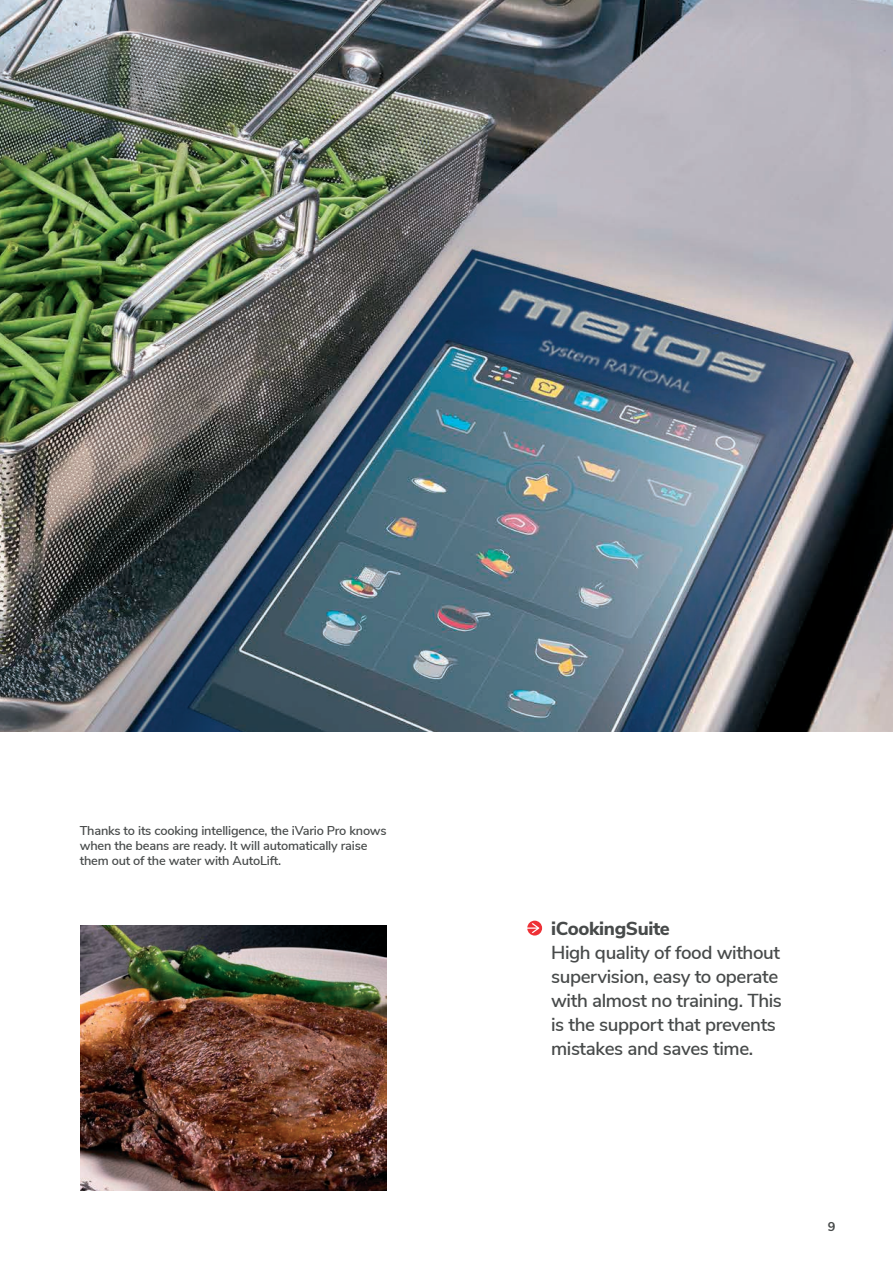
<style>
.page{position:relative;width:893px;height:1263px;background:#fff}
.page>*{position:absolute;margin:0;border:0;box-sizing:border-box;transform-origin:0 0}
.t1{font:600 18.75px/24px "Nunito Sans";letter-spacing:-.02em;color:#474a4a}
.t2{font:800 18.75px "Nunito Sans";letter-spacing:-.02em;color:#474a4a}
.t3{font:600 12.75px/15px "Nunito Sans";letter-spacing:-.015em;color:#474a4a}
.t4{font:700 12.75px "Nunito Sans";color:#474a4a}
</style>
<div class="page">
<img style="left:1px;top:0;width:892px;height:731px">
<hr style="left:0;top:0;width:1px;height:731px;background:#3e4b4c">
<img style="left:81px;top:925px;width:306px;height:266px">
<svg style="left:527px;top:921px;width:15px;height:14px"></svg>
<p class="t3" style="left:80px;top:822px;width:308px">Thanks to its cooking intelligence, the iVario Pro knows when the beans are ready. It will automatically raise them out of the water with AutoLift.</p>
<h1 class="t2" style="left:551px;top:915px;width:120px">iCookingSuite</h1>
<h1 class="t1" style="left:551px;top:939px;width:232px">High quality of food without supervision, easy to operate with almost no training. This is the support that prevents mistakes and saves time.</h1>
<p class="t4" style="left:828px;top:1218px;width:9px">9</p>
</div>
